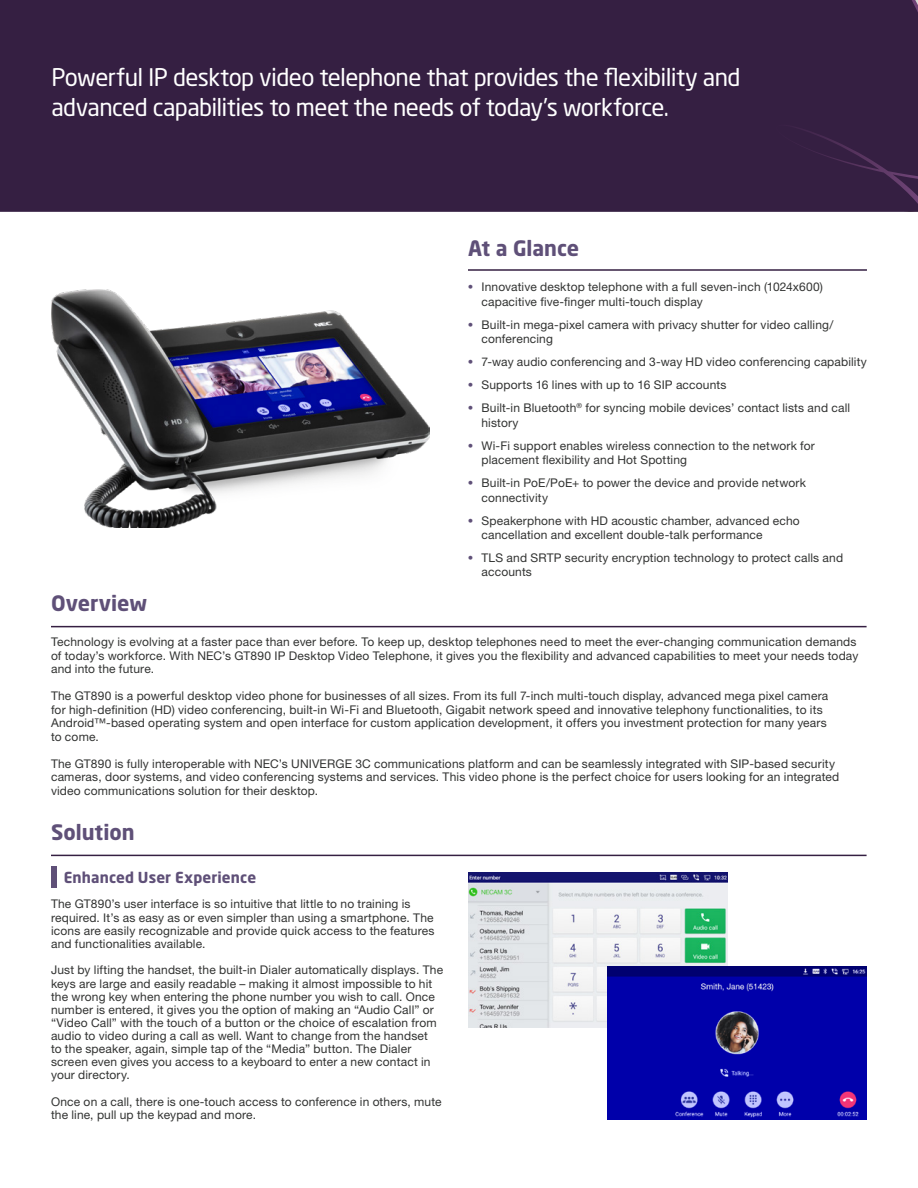
<style>
.page{position:relative;width:918px;height:1188px;background:#fff}
.page>*{position:absolute;margin:0;border:0;box-sizing:border-box;transform-origin:0 0}
.Catch_Copy{font:24px/30px "Neo Sans Pro";letter-spacing:-.025em;color:#fff}
.Heading_1{font:700 21px "Neo Sans Pro";color:#5f5078}
.Heading_2{font:700 15px "Neo Sans Pro";letter-spacing:.01em;color:#5f5078}
.Body_Text{font:12px/13px "Helvetica Neue LT Std";letter-spacing:.015em;color:#323332}
.s1{font-family:"Neo Sans Pro";font-weight:700;font-size:11.7px;color:#5f5078}
</style>
<div class="page">
<img style="left:51px;top:290px;width:378px;height:238px">
<div style="left:0;top:0;width:776px;height:212px;background:#351f42"></div>
<div style="left:776px;top:0;width:142px;height:212px;background:#351f42"></div>
<hr style="left:468px;top:269px;width:399px;height:2px;background:#351f42">
<hr style="left:51px;top:626px;width:816px;height:1px;background:#351f42">
<hr style="left:51px;top:855px;width:816px;height:1px;background:#351f42">
<div style="left:51px;top:867px;width:5px;height:21px;background:#5f5078"></div>
<img style="left:468px;top:873px;width:260px;height:155px">
<img style="left:607px;top:966px;width:260px;height:154px">
<p class="Catch_Copy" style="left:51px;top:62px;width:691px">Powerful IP desktop video telephone that provides the flexibility and advanced capabilities to meet the needs of today’s workforce.</p>
<p class="Heading_1" style="left:468px;top:234px;width:113px">At a Glance</p>
<p class="Body_Text" style="left:482px;top:280px;width:343px;line-height:14.2px;text-indent:-14px"><span class="s1">•</span> Innovative desktop telephone with a full seven-inch (1024x600) capacitive five-finger multi-touch display</p>
<p class="Body_Text" style="left:482px;top:317px;width:353px;line-height:14.2px;text-indent:-14px"><span class="s1">•</span> Built-in mega-pixel camera with privacy shutter for video calling/ conferencing</p>
<p class="Body_Text" style="left:468px;top:355px;width:400px"><span class="s1">•</span> 7-way audio conferencing and 3-way HD video conferencing capability</p>
<p class="Body_Text" style="left:468px;top:378px;width:260px"><span class="s1">•</span> Supports 16 lines with up to 16 SIP accounts</p>
<p class="Body_Text" style="left:482px;top:401px;width:370px;line-height:14.2px;text-indent:-14px"><span class="s1">•</span> Built-in Bluetooth<sup>®</sup> for syncing mobile devices’ contact lists and call history</p>
<p class="Body_Text" style="left:482px;top:438px;width:335px;line-height:14.2px;text-indent:-14px"><span class="s1">•</span> Wi-Fi support enables wireless connection to the network for placement flexibility and Hot Spotting</p>
<p class="Body_Text" style="left:482px;top:476px;width:326px;line-height:14.2px;text-indent:-14px"><span class="s1">•</span> Built-in PoE/PoE+ to power the device and provide network connectivity</p>
<p class="Body_Text" style="left:482px;top:513px;width:320px;line-height:14.2px;text-indent:-14px"><span class="s1">•</span> Speakerphone with HD acoustic chamber, advanced echo cancellation and excellent double-talk performance</p>
<p class="Body_Text" style="left:482px;top:551px;width:363px;line-height:14.2px;text-indent:-14px"><span class="s1">•</span> TLS and SRTP security encryption technology to protect calls and accounts</p>
<p class="Heading_1" style="left:51px;top:590px;width:98px">Overview</p>
<p class="Body_Text" style="left:51px;top:635px;width:809px;line-height:13.5px">Technology is evolving at a faster pace than ever before. To keep up, desktop telephones need to meet the ever-changing communication demands of today’s workforce. With NEC’s GT890 IP Desktop Video Telephone, it gives you the flexibility and advanced capabilities to meet your needs today and into the future.</p>
<p class="Body_Text" style="left:51px;top:689px;width:779px;line-height:13.5px">The GT890 is a powerful desktop video phone for businesses of all sizes. From its full 7-inch multi-touch display, advanced mega pixel camera for high-definition (HD) video conferencing, built-in Wi-Fi and Bluetooth, Gigabit network speed and innovative telephony functionalities, to its Android™-based operating system and open interface for custom application development, it offers you investment protection for many years to come.</p>
<p class="Body_Text" style="left:51px;top:757px;width:790px;line-height:13.5px">The GT890 is fully interoperable with NEC’s UNIVERGE 3C communications platform and can be seamlessly integrated with SIP-based security cameras, door systems, and video conferencing systems and services. This video phone is the perfect choice for users looking for an integrated video communications solution for their desktop.</p>
<p class="Heading_1" style="left:51px;top:818px;width:85px">Solution</p>
<p class="Heading_2" style="left:64px;top:868px;width:194px">Enhanced User Experience</p>
<p class="Body_Text" style="left:51px;top:897px;width:385px">The GT890’s user interface is so intuitive that little to no training is required. It’s as easy as or even simpler than using a smartphone. The icons are easily recognizable and provide quick access to the features and functionalities available.</p>
<p class="Body_Text" style="left:51px;top:964px;width:394px">Just by lifting the handset, the built-in Dialer automatically displays. The keys are large and easily readable – making it almost impossible to hit the wrong key when entering the phone number you wish to call. Once number is entered, it gives you the option of making an “Audio Call” or “Video Call” with the touch of a button or the choice of escalation from audio to video during a call as well. Want to change from the handset<br>to the speaker, again, simple tap of the “Media” button. The Dialer screen even gives you access to a keyboard to enter a new contact in your directory.</p>
<p class="Body_Text" style="left:51px;top:1095px;width:392px">Once on a call, there is one-touch access to conference in others, mute the line, pull up the keypad and more.</p>
</div>
